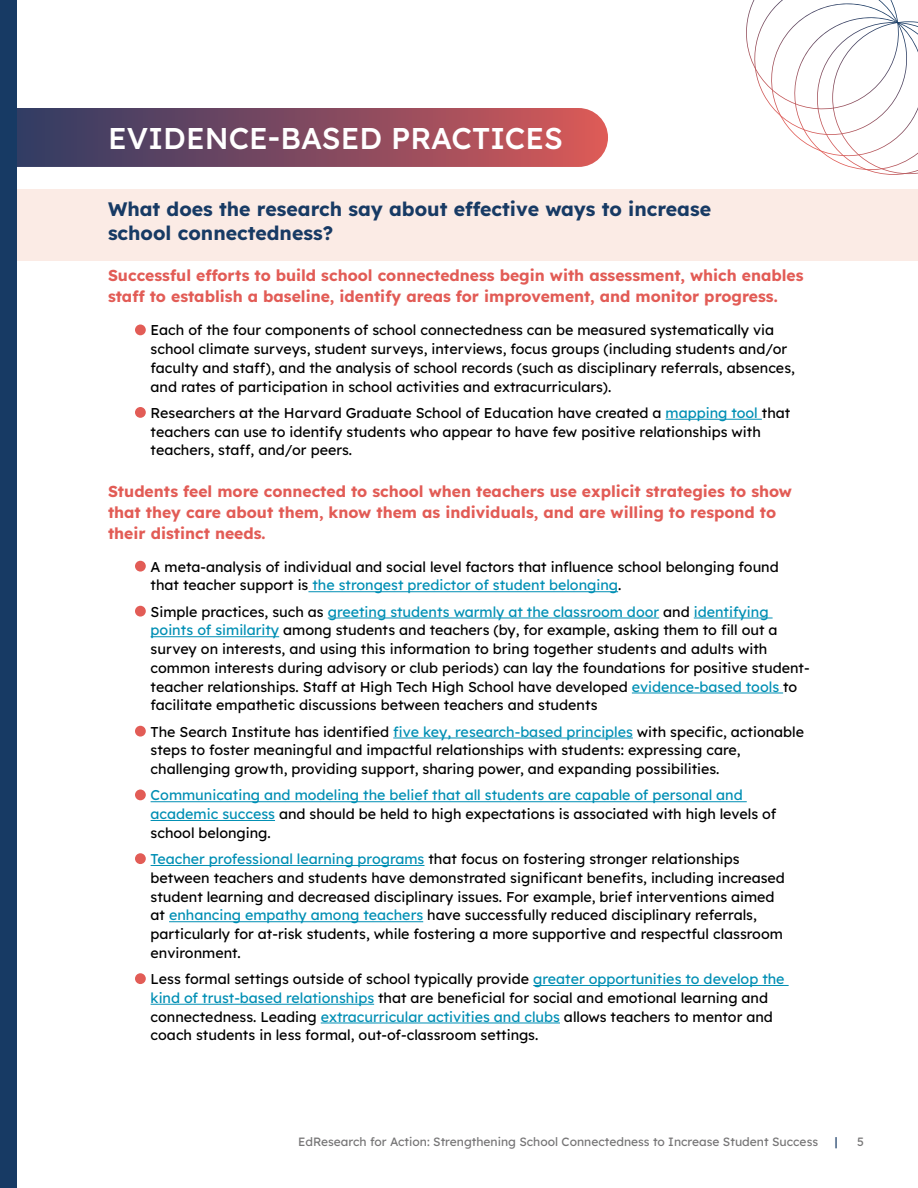
<style>
.page{position:relative;width:918px;height:1188px;background:#fff}
.page>*{position:absolute;margin:0;border:0;box-sizing:border-box;transform-origin:0 0}
.t1{font:500 30px "Lexend";color:#fff}
.t2{font:700 19.5px/24px "Lexend";color:#173a64}
.t3{font:700 15.75px/21px "Lexend";color:#e25c56}
.t4{font:14.25px/18.8px "Lexend";color:#000}
.t5{font:14.25px/18.8px "Lexend";color:#008fb4}
.t6{font:12px "Lexend";color:#767576}
.t7{font:12px "Lexend";color:#173a64}
.s1{color:#008fb4}
.s2{color:#000}
</style>
<div class="page">
<div style="left:0;top:189px;width:918px;height:71px;background:#fbebe5"></div>
<svg style="left:16px;top:108px;width:592px;height:59px;background:#814a60"></svg>
<div style="left:0;top:0;width:16px;height:1188px;background:#173a64"></div>
<hr style="left:666px;top:419px;width:96px;height:1px;background:#008fb4">
<hr style="left:308px;top:591px;width:310px;height:1px;background:#008fb4">
<hr style="left:328px;top:618px;width:331px;height:1px;background:#008fb4">
<hr style="left:694px;top:618px;width:79px;height:1px;background:#008fb4">
<hr style="left:151px;top:636px;width:128px;height:1px;background:#008fb4">
<hr style="left:632px;top:693px;width:151px;height:1px;background:#008fb4">
<hr style="left:393px;top:738px;width:240px;height:1px;background:#008fb4">
<hr style="left:151px;top:801px;width:596px;height:1px;background:#008fb4">
<hr style="left:151px;top:820px;width:124px;height:1px;background:#008fb4">
<hr style="left:151px;top:865px;width:273px;height:1px;background:#008fb4">
<hr style="left:169px;top:921px;width:254px;height:1px;background:#008fb4">
<hr style="left:533px;top:985px;width:256px;height:1px;background:#008fb4">
<hr style="left:151px;top:1004px;width:223px;height:1px;background:#008fb4">
<hr style="left:321px;top:1023px;width:239px;height:1px;background:#008fb4">
<div style="left:135px;top:325px;width:11px;height:10px;background:#e25c56;border-radius:50%"></div>
<div style="left:135px;top:407px;width:11px;height:11px;background:#e25c56;border-radius:50%"></div>
<div style="left:135px;top:561px;width:11px;height:11px;background:#e25c56;border-radius:50%"></div>
<div style="left:135px;top:606px;width:11px;height:11px;background:#e25c56;border-radius:50%"></div>
<div style="left:135px;top:726px;width:11px;height:11px;background:#e25c56;border-radius:50%"></div>
<div style="left:135px;top:790px;width:11px;height:10px;background:#e25c56;border-radius:50%"></div>
<div style="left:135px;top:853px;width:11px;height:11px;background:#e25c56;border-radius:50%"></div>
<div style="left:135px;top:973px;width:11px;height:11px;background:#e25c56;border-radius:50%"></div>
<svg style="left:746px;top:0;width:172px;height:175px"></svg>
<h1 class="t1" style="left:108px;top:117px;width:457px">EVIDENCE-BASED PRACTICES</h1>
<h2 class="t2" style="left:108px;top:196px;width:605px">What does the research say about effective ways to increase school connectedness?</h2>
<p class="t3" style="left:108px;top:264px;width:697px">Successful efforts to build school connectedness begin with assessment, which enables staff to establish a baseline, identify areas for improvement, and monitor progress.</p>
<p class="t4" style="left:151px;top:320px;width:646px">Each of the four components of school connectedness can be measured systematically via school climate surveys, student surveys, interviews, focus groups (including students and/or faculty and staff), and the analysis of school records (such as disciplinary referrals, absences, and rates of participation in school activities and extracurriculars).</p>
<p class="t4" style="left:151px;top:402px;width:641px">Researchers at the Harvard Graduate School of Education have created a <span class="s1">mapping tool</span> that teachers can use to identify students who appear to have few positive relationships with teachers, staff, and/or peers.</p>
<p class="t3" style="left:108px;top:479px;width:686px">Students feel more connected to school when teachers use explicit strategies to show that they care about them, know them as individuals, and are willing to respond to their distinct needs.</p>
<p class="t4" style="left:151px;top:556px;width:630px">A meta-analysis of individual and social level factors that influence school belonging found that teacher support is <span class="s1">the strongest predictor of student belonging</span>.</p>
<p class="t4" style="left:151px;top:601px;width:661px">Simple practices, such as <span class="s1">greeting students warmly at the classroom door</span> and <span class="s1">identifying points of similarity</span> among students and teachers (by, for example, asking them to fill out a survey on interests, and using this information to bring together students and adults with common interests during advisory or club periods) can lay the foundations for positive student&shy;teacher relationships. Staff at High Tech High School have developed <span class="s1">evidence-based tools</span> to facilitate empathetic discussions between teachers and students</p>
<p class="t4" style="left:151px;top:721px;width:655px">The Search Institute has identified <span class="s1">five key, research-based principles</span> with specific, actionable steps to foster meaningful and impactful relationships with students: expressing care, challenging growth, providing support, sharing power, and expanding possibilities.</p>
<p class="t5" style="left:151px;top:785px;width:627px">Communicating and modeling the belief that all students are capable of personal and academic success <span class="s2">and should be held to high expectations is associated with high levels of school belonging.</span></p>
<p class="t4" style="left:151px;top:849px;width:636px"><span class="s1">Teacher professional learning programs</span> that focus on fostering stronger relationships between teachers and students have demonstrated significant benefits, including increased student learning and decreased disciplinary issues. For example, brief interventions aimed at <span class="s1">enhancing empathy among teachers</span> have successfully reduced disciplinary referrals, particularly for at-risk students, while fostering a more supportive and respectful classroom environment.</p>
<p class="t4" style="left:151px;top:969px;width:636px">Less formal settings outside of school typically provide <span class="s1">greater opportunities to develop the kind of trust-based relationships</span> that are beneficial for social and emotional learning and connectedness. Leading <span class="s1">extracurricular activities and clubs</span> allows teachers to mentor and coach students in less formal, out-of-classroom settings.</p>
<p class="t6" style="left:298px;top:1133px;width:522px">EdResearch for Action: Strengthening School Connectedness to Increase Student Success</p>
<p class="t7" style="left:835px;top:1133px;width:4px">|</p>
<p class="t6" style="left:857px;top:1133px;width:8px">5</p>
</div>
